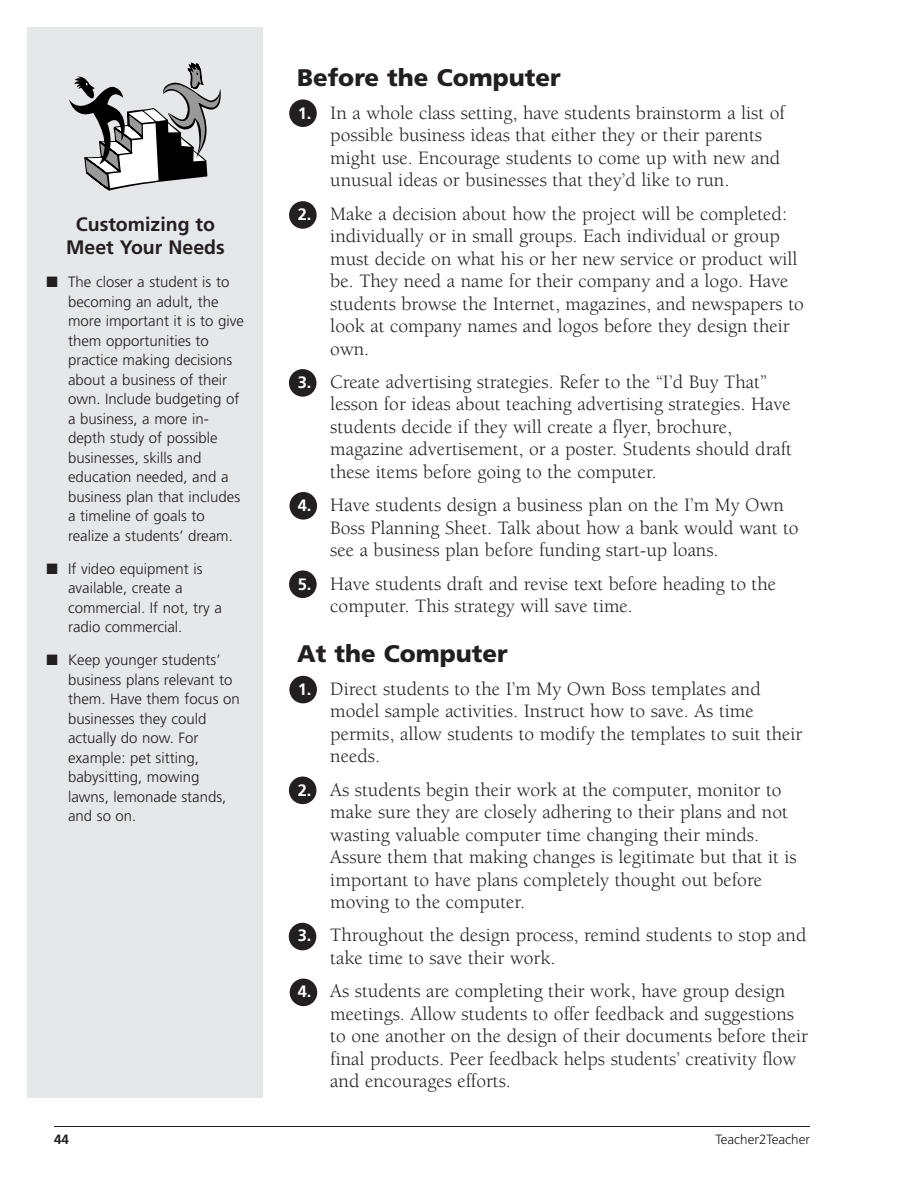
<style>
.page{position:relative;width:918px;height:1188px;background:#fff}
.page>*{position:absolute;margin:0;border:0;box-sizing:border-box;transform-origin:0 0}
.t1{font:900 24px "Frutiger";color:#231f20}
.t2{font:19.5px/22.5px "Berkeley";color:#231f20}
.t3{font:700 19.5px/23.4px "Frutiger";color:#231f20;text-align:center}
.t4{font:300 15px/19.5px "Frutiger";color:#231f20}
.t5{font:300 13.5px "Frutiger";color:#231f20}
.t6{font:700 13.5px "Frutiger";color:#231f20}
.s1{font-family:"Frutiger";font-weight:700;font-size:16.5px;color:#fff}
</style>
<div class="page">
<div style="left:290px;top:979px;width:27px;height:27px;background:#231f20;border-radius:50%"></div>
<div style="left:289px;top:923px;width:27px;height:27px;background:#231f20;border-radius:50%"></div>
<div style="left:289px;top:777px;width:27px;height:27px;background:#231f20;border-radius:50%"></div>
<div style="left:289px;top:570px;width:28px;height:28px;background:#231f20;border-radius:50%"></div>
<div style="left:290px;top:492px;width:27px;height:28px;background:#231f20;border-radius:50%"></div>
<div style="left:289px;top:201px;width:28px;height:28px;background:#231f20;border-radius:50%"></div>
<hr style="left:54px;top:1126px;width:756px;height:1px;background:#231f20">
<div style="left:27px;top:27px;width:236px;height:1071px;background:#e6e7e9"></div>
<svg style="left:69px;top:62px;width:152px;height:129px"></svg>
<div style="left:289px;top:99px;width:28px;height:28px;background:#231f20;border-radius:50%"></div>
<div style="left:289px;top:369px;width:27px;height:28px;background:#231f20;border-radius:50%"></div>
<div style="left:289px;top:676px;width:28px;height:27px;background:#231f20;border-radius:50%"></div>
<p class="t3" style="left:66px;top:214px;width:160px">Customizing to<br>Meet Your Needs</p>
<p class="t4" style="left:68px;top:273px;width:177px;text-indent:-22px">■ The closer a student is to becoming an adult, the more important it is to give them opportunities to practice making decisions about a business of their own. Include budgeting of a business, a more in&shy;depth study of possible businesses, skills and education needed, and a business plan that includes a timeline of goals to realize a students’ dream.</p>
<p class="t4" style="left:68px;top:560px;width:155px;text-indent:-22px">■ If video equipment is available, create a commercial. If not, try a radio commercial.</p>
<p class="t4" style="left:68px;top:651px;width:173px;text-indent:-22px">■ Keep younger students’ business plans relevant to them. Have them focus on businesses they could actually do now. For example: pet sitting, babysitting, mowing lawns, lemonade stands, and so on.</p>
<p class="t1" style="left:297px;top:68px;width:265px">Before the Computer</p>
<p class="t2" style="left:330px;top:103px;width:456px;text-indent:-33px"><span class="s1">1.</span> In a whole class setting, have students brainstorm a list of possible business ideas that either they or their parents might use. Encourage students to come up with new and unusual ideas or businesses that they’d like to run.</p>
<p class="t2" style="left:330px;top:204px;width:475px;text-indent:-33px"><span class="s1">2.</span> Make a decision about how the project will be completed: individually or in small groups. Each individual or group must decide on what his or her new service or product will be. They need a name for their company and a logo. Have students browse the Internet, magazines, and newspapers to look at company names and logos before they design their own.</p>
<p class="t2" style="left:330px;top:372px;width:463px;text-indent:-33px"><span class="s1">3.</span> Create advertising strategies. Refer to the “I’d Buy That” lesson for ideas about teaching advertising strategies. Have students decide if they will create a flyer, brochure, magazine advertisement, or a poster. Students should draft these items before going to the computer.</p>
<p class="t2" style="left:330px;top:496px;width:470px;text-indent:-33px"><span class="s1">4.</span> Have students design a business plan on the I’m My Own<br>Boss Planning Sheet. Talk about how a bank would want to see a business plan before funding start-up loans.</p>
<p class="t2" style="left:330px;top:574px;width:447px;text-indent:-33px"><span class="s1">5.</span> Have students draft and revise text before heading to the computer. This strategy will save time.</p>
<p class="t1" style="left:297px;top:644px;width:212px">At the Computer</p>
<p class="t2" style="left:330px;top:679px;width:474px;text-indent:-33px"><span class="s1">1.</span> Direct students to the I’m My Own Boss templates and model sample activities. Instruct how to save. As time permits, allow students to modify the templates to suit their needs.</p>
<p class="t2" style="left:330px;top:780px;width:468px;text-indent:-33px"><span class="s1">2.</span> As students begin their work at the computer, monitor to make sure they are closely adhering to their plans and not wasting valuable computer time changing their minds.<br>Assure them that making changes is legitimate but that it is important to have plans completely thought out before moving to the computer.</p>
<p class="t2" style="left:330px;top:926px;width:478px;text-indent:-33px"><span class="s1">3.</span> Throughout the design process, remind students to stop and take time to save their work.</p>
<p class="t2" style="left:330px;top:982px;width:479px;text-indent:-33px"><span class="s1">4.</span> As students are completing their work, have group design meetings. Allow students to offer feedback and suggestions to one another on the design of their documents before their final products. Peer feedback helps students’ creativity flow and encourages efforts.</p>
<p class="t6" style="left:54px;top:1134px;width:17px">44</p>
<p class="t5" style="left:716px;top:1134px;width:96px">Teacher2Teacher</p>
</div>
